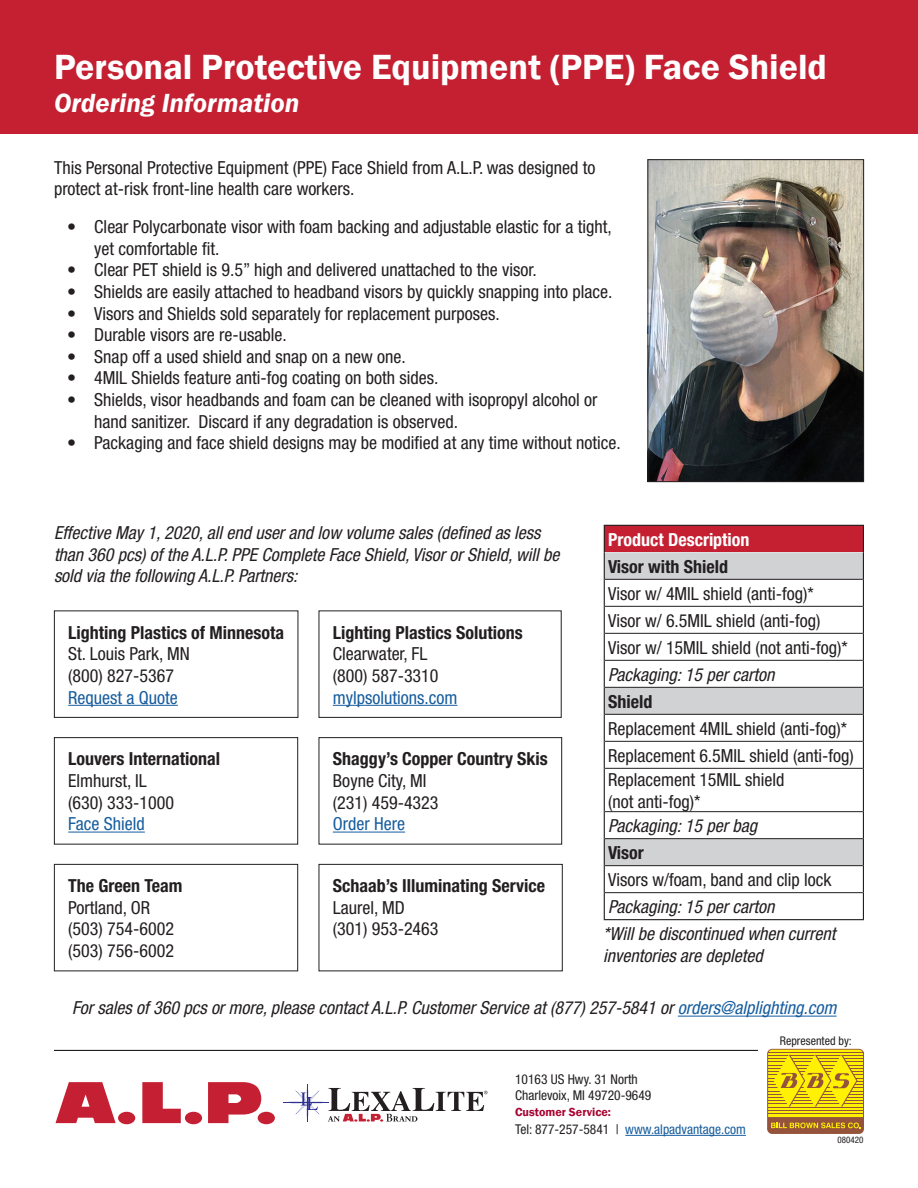
<style>
.page{position:relative;width:918px;height:1188px;background:#fff}
.page>*{position:absolute;margin:0;border:0;box-sizing:border-box;transform-origin:0 0}
.t1{font:600 36px "Franklin Gothic";color:#fff}
.t2{font:italic 600 27px "Franklin Gothic";color:#fff}
.t3{font:condensed 18px/21.6px "Helvetica Neue";color:#231f20}
.t4{font:italic condensed 18px/21.6px "Helvetica Neue";color:#231f20}
.t5{font:700 condensed 18px "Helvetica Neue";color:#231f20}
.t6{font:condensed 18px "Helvetica Neue";color:#175d9e}
.t7{font:700 condensed 18px "Helvetica Neue";color:#fff}
.t8{font:condensed 13.5px "Helvetica Neue";color:#231f20}
.t9{font:condensed 13.5px "Helvetica Neue";color:#175d9e}
.t10{font:600 12px "Franklin Gothic";color:#a80331}
.t11{font:condensed 12px "Helvetica Neue";color:#231f20}
.t12{font:condensed 9px "Helvetica Neue";color:#231f20}
.s1{color:#175d9e}
.s2{color:#231f20}
</style>
<div class="page">
<div style="left:0;top:0;width:918px;height:134px;background:#c42032"></div>
<hr style="left:678px;top:1016px;width:159px;height:1px;background:#175d9e">
<hr style="left:333px;top:832px;width:72px;height:1px;background:#175d9e">
<div style="left:319px;top:737px;width:243px;height:108px;border:1px solid #231f20"></div>
<hr style="left:68px;top:705px;width:110px;height:1px;background:#175d9e">
<div style="left:54px;top:610px;width:244px;height:108px;border:1px solid #231f20"></div>
<hr style="left:333px;top:705px;width:124px;height:1px;background:#175d9e">
<div style="left:319px;top:610px;width:243px;height:108px;border:1px solid #231f20"></div>
<hr style="left:68px;top:832px;width:77px;height:1px;background:#175d9e">
<div style="left:54px;top:737px;width:244px;height:108px;border:1px solid #231f20"></div>
<div style="left:54px;top:864px;width:244px;height:107px;border:1px solid #231f20"></div>
<div style="left:319px;top:864px;width:244px;height:107px;border:1px solid #231f20"></div>
<svg style="left:56px;top:1082px;width:219px;height:42px"></svg>
<svg style="left:283px;top:1085px;width:204px;height:37px"></svg>
<hr style="left:625px;top:1135px;width:121px;height:1px;background:#175d9e">
<hr style="left:54px;top:1050px;width:704px;height:1px;background:#231f20">
<div style="left:767px;top:1049px;width:97px;height:85px;background:#95533c;border-radius:5px"></div>
<svg style="left:771px;top:1123px;width:90px;height:5px"></svg>
<svg style="left:768px;top:1050px;width:95px;height:67px"></svg>
<img style="left:650px;top:161px;width:212px;height:319px">
<div style="left:648px;top:159px;width:216px;height:323px;border:1px solid #231f20"></div>
<div style="left:604px;top:525px;width:259px;height:27px;background:#c42032"></div>
<svg style="left:605px;top:552px;width:258px;height:313px"></svg>
<hr style="left:605px;top:579px;width:258px;height:1px;background:#231f20">
<hr style="left:605px;top:606px;width:258px;height:1px;background:#231f20">
<hr style="left:605px;top:633px;width:258px;height:1px;background:#231f20">
<hr style="left:605px;top:660px;width:258px;height:1px;background:#231f20">
<hr style="left:605px;top:687px;width:258px;height:1px;background:#231f20">
<hr style="left:605px;top:714px;width:258px;height:1px;background:#231f20">
<hr style="left:605px;top:741px;width:258px;height:1px;background:#231f20">
<hr style="left:605px;top:768px;width:258px;height:1px;background:#231f20">
<hr style="left:605px;top:811px;width:258px;height:1px;background:#231f20">
<hr style="left:605px;top:838px;width:258px;height:1px;background:#231f20">
<hr style="left:605px;top:865px;width:258px;height:1px;background:#231f20">
<hr style="left:605px;top:892px;width:258px;height:1px;background:#231f20">
<hr style="left:604px;top:525px;width:260px;height:1px;background:#231f20">
<svg style="left:604px;top:526px;width:1px;height:242px"></svg>
<svg style="left:863px;top:526px;width:1px;height:242px"></svg>
<hr style="left:604px;top:768px;width:1px;height:44px;background:#231f20">
<hr style="left:863px;top:768px;width:1px;height:44px;background:#231f20">
<svg style="left:604px;top:812px;width:1px;height:107px"></svg>
<svg style="left:863px;top:812px;width:1px;height:107px"></svg>
<hr style="left:604px;top:919px;width:260px;height:1px;background:#231f20">
<p class="t1" style="left:54px;top:45px;width:775px">Personal Protective Equipment (PPE) Face Shield</p>
<p class="t2" style="left:54px;top:85px;width:247px">Ordering Information</p>
<p class="t3" style="left:54px;top:157px;width:543px">This Personal Protective Equipment (PPE) Face Shield from A.L.P. was designed to protect at-risk front-line health care workers.</p>
<p class="t3" style="left:94px;top:216px;width:519px;text-indent:-27px">• Clear Polycarbonate visor with foam backing and adjustable elastic for a tight, yet comfortable fit.</p>
<p class="t3" style="left:67px;top:259px;width:471px">• Clear PET shield is 9.5” high and delivered unattached to the visor.</p>
<p class="t3" style="left:67px;top:281px;width:547px">• Shields are easily attached to headband visors by quickly snapping into place.</p>
<p class="t3" style="left:67px;top:302px;width:434px">• Visors and Shields sold separately for replacement purposes.</p>
<p class="t3" style="left:67px;top:324px;width:221px">• Durable visors are re-usable.</p>
<p class="t3" style="left:67px;top:346px;width:340px">• Snap off a used shield and snap on a new one.</p>
<p class="t3" style="left:67px;top:367px;width:373px">• 4MIL Shields feature anti-fog coating on both sides.</p>
<p class="t3" style="left:94px;top:389px;width:505px;text-indent:-27px">• Shields, visor headbands and foam can be cleaned with isopropyl alcohol or hand sanitizer. Discard if any degradation is observed.</p>
<p class="t3" style="left:67px;top:432px;width:555px">• Packaging and face shield designs may be modified at any time without notice.</p>
<p class="t4" style="left:54px;top:522px;width:507px">Effective May 1, 2020, all end user and low volume sales (defined as less than 360 pcs) of the A.L.P. PPE Complete Face Shield, Visor or Shield, will be sold via the following A.L.P. Partners:</p>
<p class="t5" style="left:68px;top:621px;width:217px">Lighting Plastics of Minnesota</p>
<p class="t3" style="left:68px;top:643px;width:123px">St. Louis Park, MN</p>
<p class="t3" style="left:68px;top:665px;width:107px">(800) 827-5367</p>
<p class="t6" style="left:68px;top:687px;width:111px">Request a Quote</p>
<p class="t5" style="left:68px;top:748px;width:153px">Louvers International</p>
<p class="t3" style="left:68px;top:770px;width:80px">Elmhurst, IL</p>
<p class="t3" style="left:68px;top:791px;width:107px">(630) 333-1000</p>
<p class="t6" style="left:68px;top:813px;width:78px">Face Shield</p>
<p class="t5" style="left:68px;top:875px;width:116px">The Green Team</p>
<p class="t3" style="left:68px;top:897px;width:83px">Portland, OR</p>
<p class="t3" style="left:68px;top:918px;width:107px">(503) 754-6002</p>
<p class="t3" style="left:68px;top:940px;width:107px">(503) 756-6002</p>
<p class="t5" style="left:333px;top:621px;width:191px">Lighting Plastics Solutions</p>
<p class="t3" style="left:333px;top:643px;width:96px">Clearwater, FL</p>
<p class="t3" style="left:333px;top:665px;width:107px">(800) 587-3310</p>
<p class="t6" style="left:333px;top:687px;width:126px">mylpsolutions.com</p>
<p class="t5" style="left:333px;top:748px;width:216px">Shaggy’s Copper Country Skis</p>
<p class="t3" style="left:333px;top:770px;width:95px">Boyne City, MI</p>
<p class="t3" style="left:333px;top:791px;width:107px">(231) 459-4323</p>
<p class="t6" style="left:333px;top:813px;width:74px">Order Here</p>
<p class="t5" style="left:333px;top:875px;width:214px">Schaab’s Illuminating Service</p>
<p class="t3" style="left:333px;top:897px;width:73px">Laurel, MD</p>
<p class="t3" style="left:333px;top:918px;width:107px">(301) 953-2463</p>
<p class="t7" style="left:608px;top:529px;width:143px">Product Description</p>
<p class="t5" style="left:608px;top:556px;width:122px">Visor with Shield</p>
<p class="t3" style="left:608px;top:583px;width:207px">Visor w/ 4MIL shield (anti-fog)*</p>
<p class="t3" style="left:608px;top:610px;width:214px">Visor w/ 6.5MIL shield (anti-fog)</p>
<p class="t3" style="left:608px;top:637px;width:241px">Visor w/ 15MIL shield (not anti-fog)*</p>
<p class="t4" style="left:608px;top:664px;width:168px">Packaging: 15 per carton</p>
<p class="t5" style="left:608px;top:691px;width:46px">Shield</p>
<p class="t3" style="left:608px;top:718px;width:241px">Replacement 4MIL shield (anti-fog)*</p>
<p class="t3" style="left:608px;top:745px;width:247px">Replacement 6.5MIL shield (anti-fog)</p>
<p class="t3" style="left:608px;top:769px;width:178px">Replacement 15MIL shield (not anti-fog)*</p>
<p class="t4" style="left:608px;top:815px;width:151px">Packaging: 15 per bag</p>
<p class="t5" style="left:608px;top:842px;width:37px">Visor</p>
<p class="t3" style="left:608px;top:869px;width:225px">Visors w/foam, band and clip lock</p>
<p class="t4" style="left:608px;top:896px;width:168px">Packaging: 15 per carton</p>
<p class="t4" style="left:603px;top:923px;width:234px">*Will be discontinued when current inventories are depleted</p>
<p class="t4" style="left:72px;top:997px;width:766px">For sales of 360 pcs or more, please contact A.L.P. Customer Service at (877) 257-5841 or <span class="s1">orders@alplighting.com</span></p>
<p class="t8" style="left:515px;top:1071px;width:124px">10163 US Hwy. 31 North</p>
<p class="t8" style="left:515px;top:1088px;width:138px">Charlevoix, MI 49720-9649</p>
<p class="t10" style="left:515px;top:1105px;width:97px">Customer Service:</p>
<p class="t9" style="left:515px;top:1121px;width:232px"><span class="s2">Tel: 877-257-5841 |</span> www.alpadvantage.com</p>
<p class="t11" style="left:780px;top:1033px;width:73px">Represented by:</p>
<p class="t12" style="left:838px;top:1135px;width:27px">080420</p>
</div>
